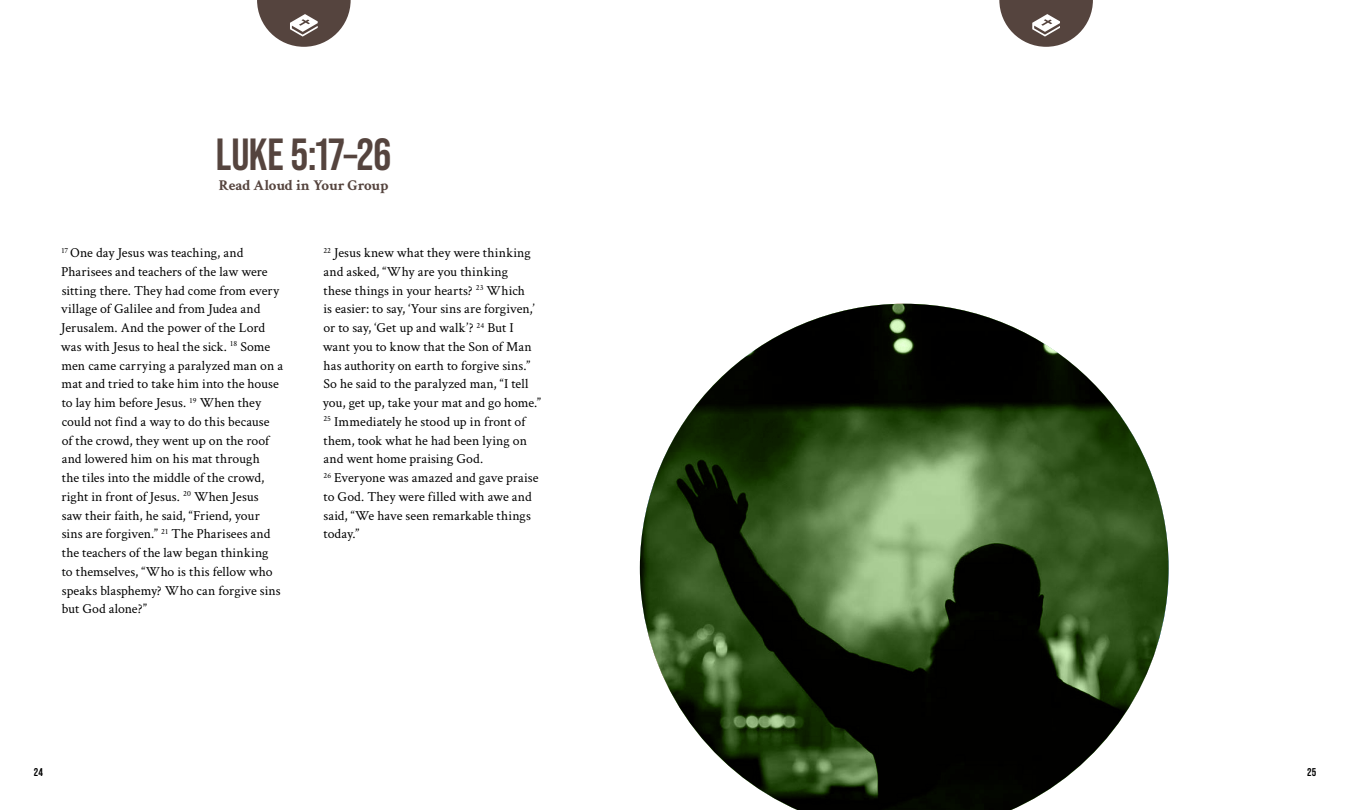
<style>
.page{position:relative;width:1350px;height:810px;background:#fff}
.page>*{position:absolute;margin:0;border:0;box-sizing:border-box;transform-origin:0 0}
.t1{font:700 45px "Bebas Neue Pro";color:#55443e}
.t2{font:700 15px "Crimson Text";letter-spacing:-.02em;color:#55443e}
.t3{font:13.75px/18.8px "Crimson Text";color:#000}
.t4{font:700 11.25px "Bebas Neue Pro";color:#000}
</style>
<div class="page">
<svg style="left:257px;top:0;width:94px;height:47px"></svg>
<svg style="left:999px;top:0;width:94px;height:47px"></svg>
<svg style="left:640px;top:304px;width:529px;height:506px"></svg>
<h1 class="t1" style="left:216px;top:128px;width:177px">LUKE 5:17–26</h1>
<p class="t2" style="left:219px;top:176px;width:171px">Read Aloud in Your Group</p>
<p class="t3" style="left:61px;top:243px;width:224px"><sup>17</sup> One day Jesus was teaching, and Pharisees and teachers of the law were sitting there. They had come from every village of Galilee and from Judea and Jerusalem. And the power of the Lord was with Jesus to heal the sick. <sup>18</sup> Some men came carrying a paralyzed man on a mat and tried to take him into the house to lay him before Jesus. <sup>19</sup> When they could not find a way to do this because of the crowd, they went up on the roof and lowered him on his mat through<br>the tiles into the middle of the crowd, right in front of Jesus. <sup>20</sup> When Jesus<br>saw their faith, he said, “Friend, your sins are forgiven.” <sup>21</sup> The Pharisees and the teachers of the law began thinking<br>to themselves, “Who is this fellow who speaks blasphemy? Who can forgive sins but God alone?”</p>
<p class="t3" style="left:323px;top:243px;width:220px"><sup>22</sup> Jesus knew what they were thinking and asked, “Why are you thinking<br>these things in your hearts? <sup>23</sup> Which<br>is easier: to say, ‘Your sins are forgiven,’ or to say, ‘Get up and walk’? <sup>24</sup> But I want you to know that the Son of Man has authority on earth to forgive sins.” So he said to the paralyzed man, “I tell you, get up, take your mat and go home.” <sup>25</sup> Immediately he stood up in front of them, took what he had been lying on and went home praising God.<br><sup>26</sup> Everyone was amazed and gave praise to God. They were filled with awe and said, “We have seen remarkable things today.”</p>
<p class="t4" style="left:34px;top:766px;width:11px">24</p>
<p class="t4" style="left:1307px;top:766px;width:11px">25</p>
</div>
